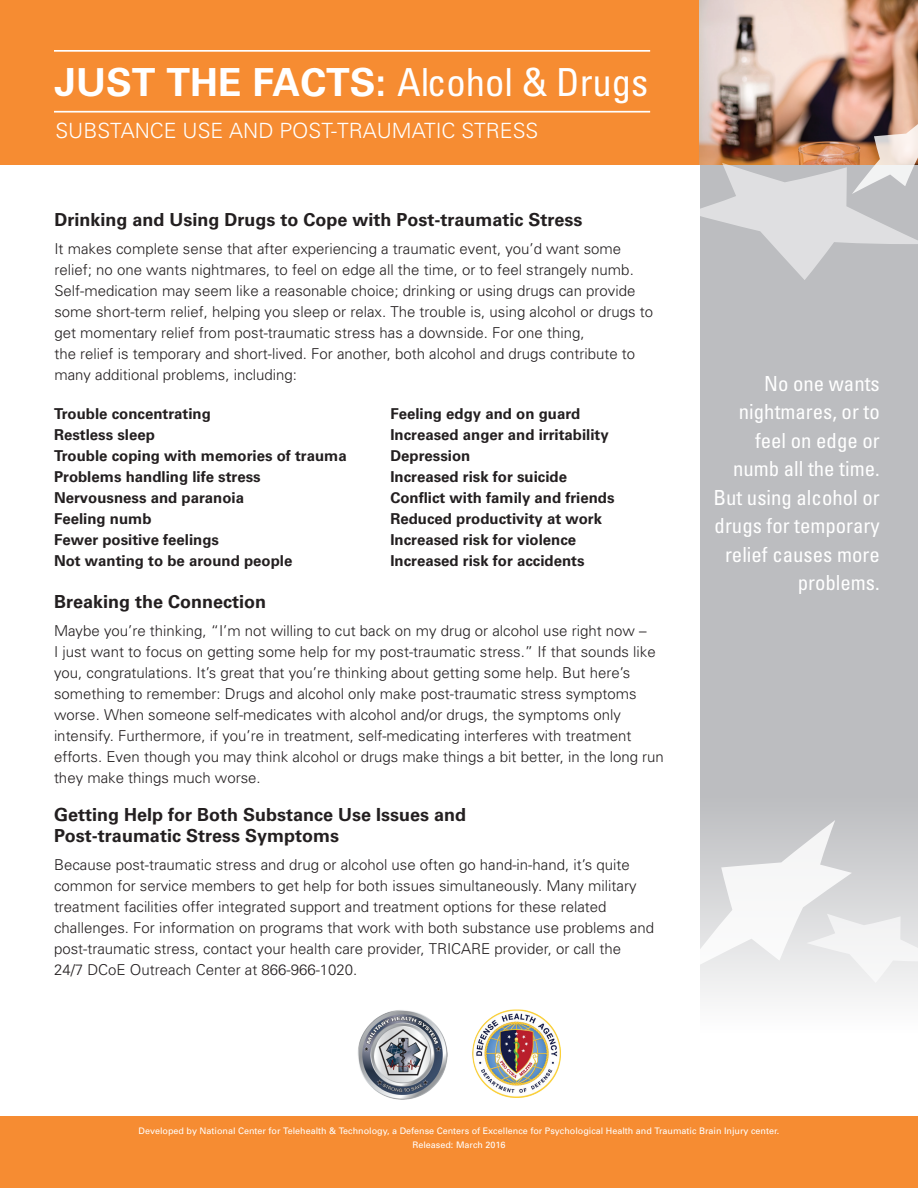
<style>
.page{position:relative;width:918px;height:1188px;background:#fff}
.page>*{position:absolute;margin:0;border:0;box-sizing:border-box;transform-origin:0 0}
.Heading{font:700 38.7px "Univers";color:#fff}
.Heading-2{font:300 21px "Univers";color:#fff}
.t1{font:condensed 20.85px/28.5px "Univers";color:#fff;text-align:right}
.Heading-3{font:700 18px/21.6px "Univers";color:#231f20}
.body_copy{font:300 15px/21px "Univers";color:#231f20}
.bullet_3{font:700 15px "Univers";color:#231f20}
.t2{font:9px "Univers";color:#fff}
.s1{font-weight:400;font-stretch:condensed}
</style>
<div class="page">
<div style="left:700px;top:280px;width:218px;height:718px;background:#bcbdc0"></div>
<div style="left:0;top:0;width:918px;height:164px;background:#f68c32"></div>
<hr style="left:54px;top:111px;width:596px;height:2px;background:#fff">
<hr style="left:54px;top:50px;width:596px;height:2px;background:#fff">
<img style="left:700px;top:0;width:218px;height:111px">
<svg style="left:687px;top:111px;width:231px;height:169px;background:#c4b6af"></svg>
<svg style="left:700px;top:820px;width:218px;height:163px"></svg>
<div style="left:0;top:1116px;width:918px;height:72px;background:#f68c32"></div>
<img style="left:358px;top:1010px;width:90px;height:90px">
<img style="left:472px;top:1009px;width:89px;height:89px">
<p class="Heading" style="left:55px;top:59px;width:595px">JUST THE FACTS: <span class="s1">Alcohol &amp; Drugs</span></p>
<p class="Heading-2" style="left:55px;top:118px;width:485px">SUBSTANCE USE AND POST-TRAUMATIC STRESS</p>
<p class="Heading-3" style="left:54px;top:209px;width:530px">Drinking and Using Drugs to Cope with Post-traumatic Stress</p>
<p class="body_copy" style="left:54px;top:238px;width:600px">It makes complete sense that after experiencing a traumatic event, you’d want some relief; no one wants nightmares, to feel on edge all the time, or to feel strangely numb.<br>Self-medication may seem like a reasonable choice; drinking or using drugs can provide some short-term relief, helping you sleep or relax. The trouble is, using alcohol or drugs to get momentary relief from post-traumatic stress has a downside. For one thing,<br>the relief is temporary and short-lived. For another, both alcohol and drugs contribute to many additional problems, including:</p>
<p class="bullet_3" style="left:54px;top:405px;width:158px">Trouble concentrating</p>
<p class="bullet_3" style="left:54px;top:426px;width:102px">Restless sleep</p>
<p class="bullet_3" style="left:54px;top:447px;width:294px">Trouble coping with memories of trauma</p>
<p class="bullet_3" style="left:54px;top:468px;width:208px">Problems handling life stress</p>
<p class="bullet_3" style="left:54px;top:489px;width:192px">Nervousness and paranoia</p>
<p class="bullet_3" style="left:54px;top:510px;width:99px">Feeling numb</p>
<p class="bullet_3" style="left:54px;top:531px;width:167px">Fewer positive feelings</p>
<p class="bullet_3" style="left:54px;top:552px;width:240px">Not wanting to be around people</p>
<p class="bullet_3" style="left:390px;top:405px;width:192px">Feeling edgy and on guard</p>
<p class="bullet_3" style="left:390px;top:426px;width:220px">Increased anger and irritability</p>
<p class="bullet_3" style="left:390px;top:447px;width:82px">Depression</p>
<p class="bullet_3" style="left:390px;top:468px;width:178px">Increased risk for suicide</p>
<p class="bullet_3" style="left:390px;top:489px;width:226px">Conflict with family and friends</p>
<p class="bullet_3" style="left:390px;top:510px;width:213px">Reduced productivity at work</p>
<p class="bullet_3" style="left:390px;top:531px;width:187px">Increased risk for violence</p>
<p class="bullet_3" style="left:390px;top:552px;width:196px">Increased risk for accidents</p>
<p class="Heading-3" style="left:54px;top:591px;width:214px">Breaking the Connection</p>
<p class="body_copy" style="left:54px;top:619px;width:611px">Maybe you’re thinking, “I’m not willing to cut back on my drug or alcohol use right now –<br>I just want to focus on getting some help for my post-traumatic stress.” If that sounds like you, congratulations. It’s great that you’re thinking about getting some help. But here’s something to remember: Drugs and alcohol only make post-traumatic stress symptoms worse. When someone self-medicates with alcohol and/or drugs, the symptoms only intensify. Furthermore, if you’re in treatment, self-medicating interferes with treatment efforts. Even though you may think alcohol or drugs make things a bit better, in the long run they make things much worse.</p>
<p class="Heading-3" style="left:54px;top:804px;width:414px">Getting Help for Both Substance Use Issues and<br>Post-traumatic Stress Symptoms</p>
<p class="body_copy" style="left:54px;top:854px;width:602px">Because post-traumatic stress and drug or alcohol use often go hand-in-hand, it’s quite common for service members to get help for both issues simultaneously. Many military treatment facilities offer integrated support and treatment options for these related challenges. For information on programs that work with both substance use problems and post-traumatic stress, contact your health care provider, TRICARE provider, or call the<br>24/7 DCoE Outreach Center at 866-966-1020.</p>
<p class="t1" style="left:713px;top:369px;width:168px">No one wants nightmares, or to feel on edge or numb all the time.<br>But using alcohol or drugs for temporary relief causes more problems.</p>
<p class="t2" style="left:139px;top:1125px;width:642px">Developed by National Center for Telehealth &amp; Technology, a Defense Centers of Excellence for Psychological Health and Traumatic Brain Injury center.</p>
<p class="t2" style="left:412px;top:1139px;width:95px">Released: March 2016</p>
</div>
